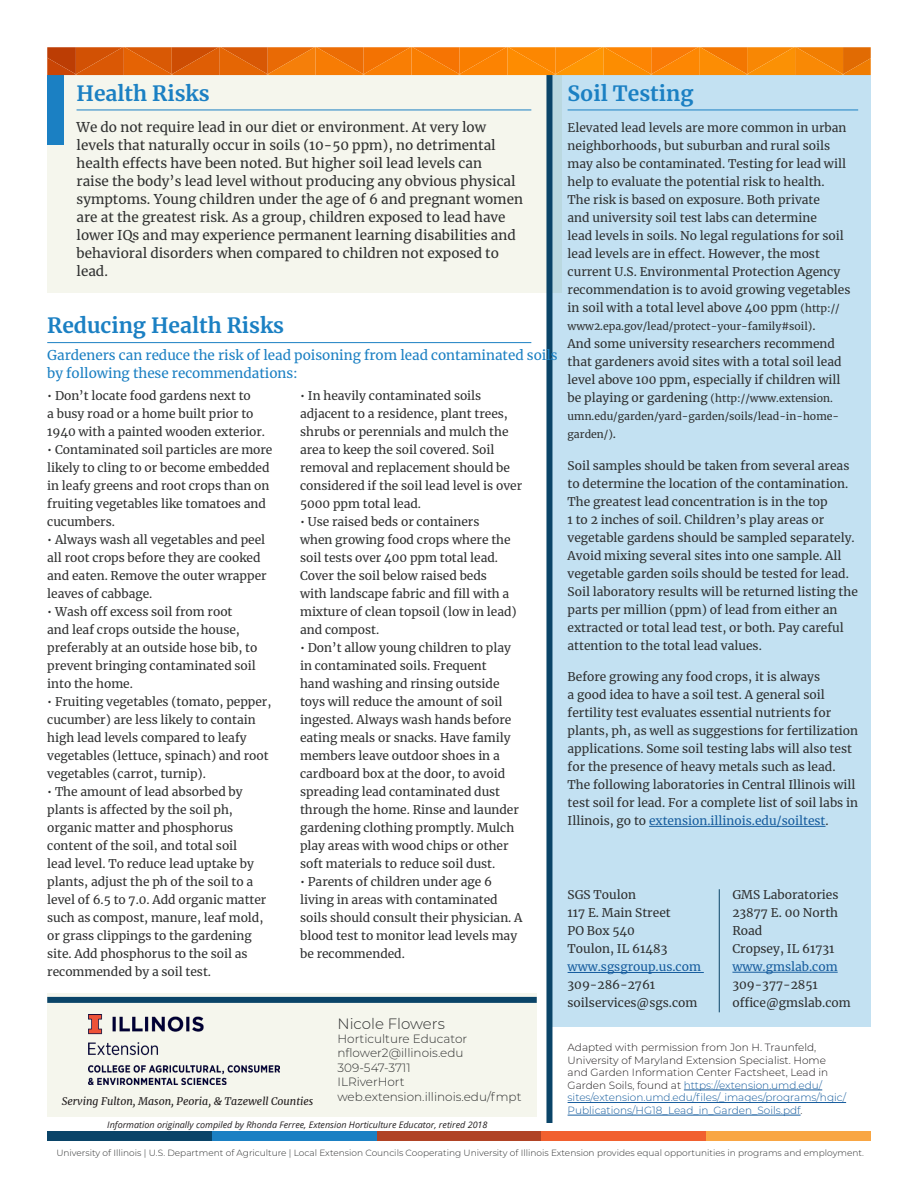
<style>
.page{position:relative;width:918px;height:1188px;background:#fff}
.page>*{position:absolute;margin:0;border:0;box-sizing:border-box;transform-origin:0 0}
.t1{font:700 21px "Merriweather";color:#1b80c3}
.t2{font:300 15px "Montserrat";color:#2f3030}
.t3{font:13.5px/18px "Merriweather";color:#2f3030}
.t4{font:13.5px/18px "Merriweather";color:#1b80c3}
.t5{font:12px/18px "Merriweather";color:#2f3030}
.t6{font:300 12px "Montserrat";color:#2f3030}
.t7{font:12px "Merriweather";color:#175d9e}
.t8{font:300 10.5px/12.6px "Montserrat";color:#231f20}
.t9{font:10.5px/18px "Merriweather";color:#2f3030}
.t10{font:italic 10.5px "Merriweather";color:#231f20}
.t11{font:300 9px "Montserrat";color:#2f3030}
.t12{font:italic 9px "Open Sans";color:#231f20}
.s1{font-size:10.5px}
.s2{font-size:12px}
.s3{color:#175d9e}
</style>
<div class="page">
<div style="left:552px;top:75px;width:319px;height:952px;background:#c3e1f2"></div>
<div style="left:47px;top:75px;width:515px;height:217px;background:#f4f5ec"></div>
<div style="left:47px;top:994px;width:490px;height:123px;background:#f4f5ec"></div>
<hr style="left:77px;top:110px;width:454px;height:1px;background:#1b80c3">
<div style="left:47px;top:75px;width:16px;height:70px;background:#1b80c3"></div>
<svg style="left:47px;top:47px;width:824px;height:28px;background:#ee7808"></svg>
<div style="left:546px;top:75px;width:6px;height:1048px;background:#0a4468"></div>
<div style="left:47px;top:997px;width:490px;height:6px;background:#0a4468"></div>
<div style="left:47px;top:1131px;width:165px;height:10px;background:#0a4468"></div>
<div style="left:212px;top:1131px;width:165px;height:10px;background:#1b80c3"></div>
<div style="left:377px;top:1131px;width:164px;height:10px;background:#b04325"></div>
<div style="left:541px;top:1131px;width:165px;height:10px;background:#f1602f"></div>
<div style="left:706px;top:1131px;width:165px;height:10px;background:#f9a643"></div>
<hr style="left:47px;top:342px;width:484px;height:1px;background:#1b80c3">
<hr style="left:568px;top:110px;width:290px;height:1px;background:#1b80c3">
<hr style="left:649px;top:826px;width:177px;height:1px;background:#175d9e">
<hr style="left:684px;top:1090px;width:138px;height:1px;background:#175d9e">
<hr style="left:568px;top:1102px;width:278px;height:1px;background:#175d9e">
<hr style="left:568px;top:1115px;width:233px;height:1px;background:#175d9e">
<hr style="left:568px;top:972px;width:136px;height:1px;background:#175d9e">
<hr style="left:732px;top:972px;width:106px;height:1px;background:#175d9e">
<hr style="left:719px;top:889px;width:1px;height:123px;background:#0a4468">
<img style="left:88px;top:1014px;width:192px;height:70px">
<p class="t1" style="left:77px;top:78px;width:135px">Health Risks</p>
<p class="t3" style="left:77px;top:118px;width:448px">We do not require lead in our diet or environment. At very low levels that naturally occur in soils (10-50 ppm), no detrimental health effects have been noted. But higher soil lead levels can<br>raise the body’s lead level without producing any obvious physical symptoms. Young children under the age of 6 and pregnant women are at the greatest risk. As a group, children exposed to lead have lower IQs and may experience permanent learning disabilities and behavioral disorders when compared to children not exposed to lead.</p>
<p class="t1" style="left:47px;top:311px;width:238px">Reducing Health Risks</p>
<p class="t4" style="left:47px;top:346px;width:512px">Gardeners can reduce the risk of lead poisoning from lead contaminated soils by following these recommendations:</p>
<p class="t5" style="left:47px;top:387px;width:219px">• Don’t locate food gardens next to<br>a busy road or a home built prior to<br>1940 with a painted wooden exterior.</p>
<p class="t5" style="left:47px;top:441px;width:227px">• Contaminated soil particles are more likely to cling to or become embedded in leafy greens and root crops than on fruiting vegetables like tomatoes and cucumbers.</p>
<p class="t5" style="left:47px;top:531px;width:221px">• Always wash all vegetables and peel all root crops before they are cooked and eaten. Remove the outer wrapper leaves of cabbage.</p>
<p class="t5" style="left:47px;top:603px;width:212px">• Wash off excess soil from root and leaf crops outside the house, preferably at an outside hose bib, to prevent bringing contaminated soil into the home.</p>
<p class="t5" style="left:47px;top:693px;width:226px">• Fruiting vegetables (tomato, pepper, cucumber) are less likely to contain high lead levels compared to leafy vegetables (lettuce, spinach) and root vegetables (carrot, turnip).</p>
<p class="t5" style="left:47px;top:783px;width:221px">• The amount of lead absorbed by plants is affected by the soil ph, organic matter and phosphorus content of the soil, and total soil<br>lead level. To reduce lead uptake by plants, adjust the ph of the soil to a level of 6.5 to 7.0. Add organic matter such as compost, manure, leaf mold, or grass clippings to the gardening site. Add phosphorus to the soil as recommended by a soil test.</p>
<p class="t5" style="left:300px;top:387px;width:224px">• In heavily contaminated soils adjacent to a residence, plant trees, shrubs or perennials and mulch the area to keep the soil covered. Soil removal and replacement should be considered if the soil lead level is over 5000 ppm total lead.</p>
<p class="t5" style="left:300px;top:513px;width:218px">• Use raised beds or containers<br>when growing food crops where the soil tests over 400 ppm total lead.<br>Cover the soil below raised beds with landscape fabric and fill with a mixture of clean topsoil (low in lead) and compost.</p>
<p class="t5" style="left:300px;top:639px;width:220px">• Don’t allow young children to play in contaminated soils. Frequent hand washing and rinsing outside toys will reduce the amount of soil ingested. Always wash hands before eating meals or snacks. Have family members leave outdoor shoes in a cardboard box at the door, to avoid spreading lead contaminated dust through the home. Rinse and launder gardening clothing promptly. Mulch play areas with wood chips or other soft materials to reduce soil dust.</p>
<p class="t5" style="left:300px;top:873px;width:224px">• Parents of children under age 6 living in areas with contaminated soils should consult their physician. A blood test to monitor lead levels may be recommended.</p>
<p class="t2" style="left:338px;top:1013px;width:109px">Nicole Flowers</p>
<p class="t6" style="left:338px;top:1031px;width:131px">Horticulture Educator</p>
<p class="t6" style="left:338px;top:1045px;width:128px">nflower2@illinois.edu</p>
<p class="t6" style="left:338px;top:1059px;width:75px">309-547-3711</p>
<p class="t6" style="left:338px;top:1074px;width:69px">ILRiverHort</p>
<p class="t6" style="left:338px;top:1088px;width:185px">web.extension.illinois.edu/fmpt</p>
<p class="t10" style="left:62px;top:1094px;width:253px">Serving Fulton, Mason, Peoria, &amp; Tazewell Counties</p>
<p class="t12" style="left:107px;top:1119px;width:382px">Information originally compiled by Rhonda Ferree, Extension Horticulture Educator, retired 2018</p>
<p class="t1" style="left:568px;top:78px;width:127px">Soil Testing</p>
<p class="t5" style="left:568px;top:118px;width:284px">Elevated lead levels are more common in urban neighborhoods, but suburban and rural soils may also be contaminated. Testing for lead will help to evaluate the potential risk to health.<br>The risk is based on exposure. Both private<br>and university soil test labs can determine<br>lead levels in soils. No legal regulations for soil lead levels are in effect. However, the most current U.S. Environmental Protection Agency recommendation is to avoid growing vegetables in soil with a total level above 400 ppm <span class="s1">(http://</span></p>
<p class="t9" style="left:568px;top:317px;width:250px">www2.epa.gov/lead/protect-your-family#soil)<span class="s2">.</span></p>
<p class="t5" style="left:568px;top:334px;width:275px">And some university researchers recommend that gardeners avoid sites with a total soil lead level above 100 ppm, especially if children will</p>
<p class="t9" style="left:568px;top:389px;width:273px"><span class="s2">be playing or gardening</span> (http://www.extension. umn.edu/garden/yard-garden/soils/lead-in-home&shy;garden/)<span class="s2">.</span></p>
<p class="t5" style="left:568px;top:456px;width:292px">Soil samples should be taken from several areas to determine the location of the contamination.<br>The greatest lead concentration is in the top<br>1 to 2 inches of soil. Children’s play areas or vegetable gardens should be sampled separately.<br>Avoid mixing several sites into one sample. All vegetable garden soils should be tested for lead.<br>Soil laboratory results will be returned listing the parts per million (ppm) of lead from either an extracted or total lead test, or both. Pay careful attention to the total lead values.</p>
<p class="t5" style="left:568px;top:667px;width:292px">Before growing any food crops, it is always<br>a good idea to have a soil test. A general soil fertility test evaluates essential nutrients for plants, ph, as well as suggestions for fertilization applications. Some soil testing labs will also test for the presence of heavy metals such as lead.<br>The following laboratories in Central Illinois will test soil for lead. For a complete list of soil labs in Illinois, go to <span class="s3">extension.illinois.edu/soiltest</span>.</p>
<p class="t5" style="left:568px;top:886px;width:70px">SGS Toulon</p>
<p class="t5" style="left:568px;top:904px;width:105px">117 E. Main Street</p>
<p class="t5" style="left:568px;top:922px;width:69px">PO Box 540</p>
<p class="t5" style="left:568px;top:940px;width:101px">Toulon, IL 61483</p>
<p class="t7" style="left:568px;top:959px;width:135px">www.sgsgroup.us.com</p>
<p class="t5" style="left:568px;top:976px;width:89px">309-286-2761</p>
<p class="t5" style="left:568px;top:994px;width:131px">soilservices@sgs.com</p>
<p class="t5" style="left:732px;top:885px;width:108px">GMS Laboratories</p>
<p class="t5" style="left:732px;top:903px;width:107px">23877 E. 00 North<br>Road</p>
<p class="t5" style="left:732px;top:939px;width:104px">Cropsey, IL 61731</p>
<p class="t7" style="left:732px;top:958px;width:107px">www.gmslab.com</p>
<p class="t5" style="left:732px;top:975px;width:87px">309-377-2851</p>
<p class="t5" style="left:732px;top:993px;width:120px">office@gmslab.com</p>
<p class="t8" style="left:568px;top:1041px;width:280px">Adapted with permission from Jon H. Traunfeld, University of Maryland Extension Specialist. Home and Garden Information Center Factsheet, Lead in Garden Soils, found at <span class="s3">https://extension.umd.edu/ sites/extension.umd.edu/files/_images/programs/hgic/ Publications/HG18_Lead_in_Garden_Soils.pdf</span>.</p>
<p class="t11" style="left:56px;top:1147px;width:809px">University of Illinois | U.S. Department of Agriculture | Local Extension Councils Cooperating University of Illinois Extension provides equal opportunities in programs and employment.</p>
</div>
